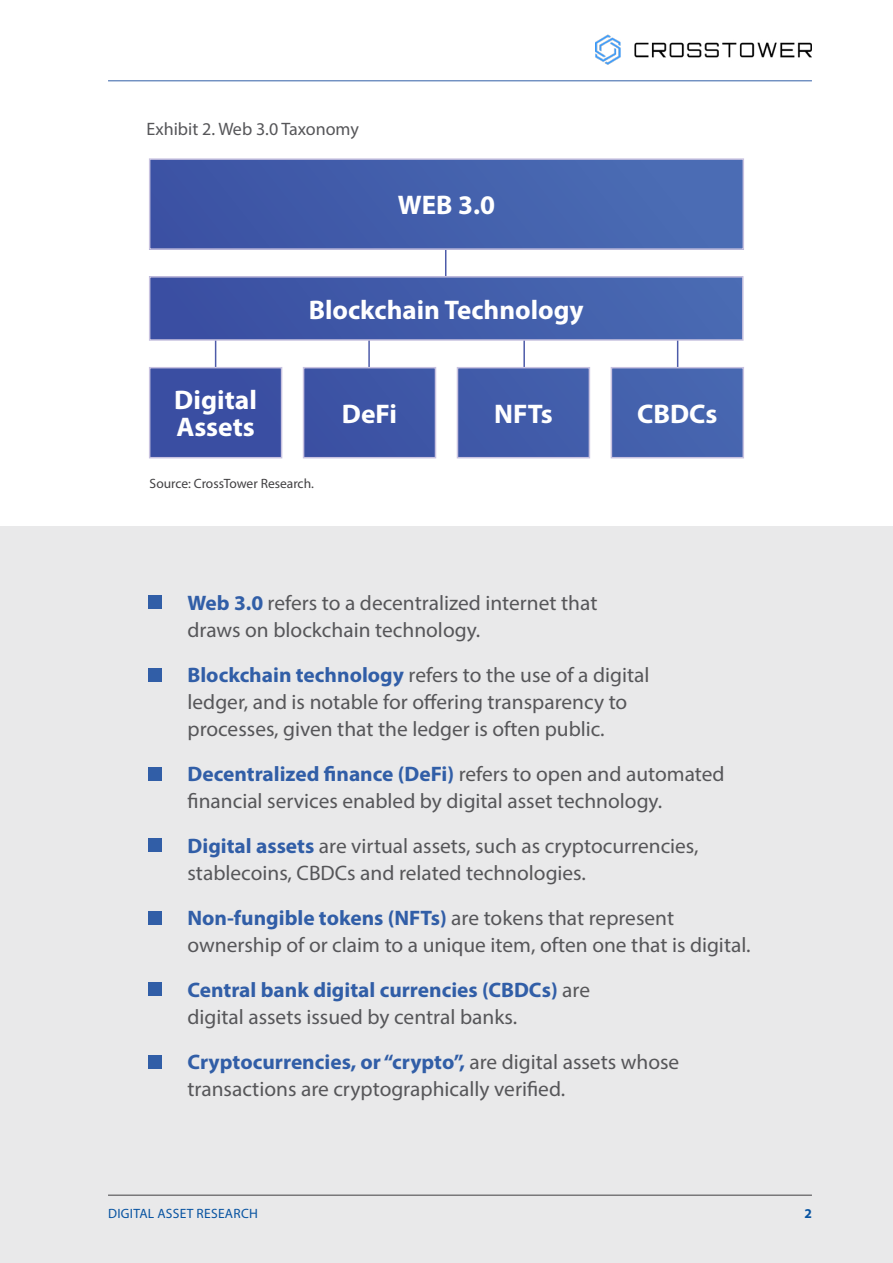
<style>
.page{position:relative;width:893px;height:1263px;background:#fff}
.page>*{position:absolute;margin:0;border:0;box-sizing:border-box;transform-origin:0 0}
.t1{font:700 27px/27px "Myriad Pro";color:#fff}
.t2{font:21px/27px "Myriad Pro";color:#565659}
.t3{font:18px "Myriad Pro";color:#565659}
.t4{font:13.5px "Myriad Pro";color:#414042}
.t5{font:13.5px "Myriad Pro";letter-spacing:.02em;color:#0753a1}
.t6{font:700 13.5px "Myriad Pro";color:#0753a1}
.s1{font-weight:700;color:#315ea7}
</style>
<div class="page">
<div style="left:0;top:526px;width:893px;height:737px;background:#e9e9ea"></div>
<hr style="left:108px;top:1195px;width:704px;height:1px;background:#414042">
<hr style="left:108px;top:80px;width:704px;height:1px;background:#315ea7">
<img style="left:596px;top:34px;width:216px;height:31px">
<hr style="left:215px;top:333px;width:1px;height:50px;background:#4d5ba9">
<hr style="left:523px;top:333px;width:2px;height:50px;background:#4d5ba9">
<hr style="left:368px;top:333px;width:2px;height:50px;background:#4d5ba9">
<hr style="left:445px;top:247px;width:1px;height:49px;background:#4d5ba9">
<hr style="left:677px;top:333px;width:1px;height:50px;background:#4d5ba9">
<div style="left:150px;top:159px;width:593px;height:90px;background:linear-gradient(to right,#3b51a3,#4c6fb5)"></div>
<div style="left:149px;top:158px;width:595px;height:92px;border:2px solid #c8c2e0"></div>
<div style="left:150px;top:277px;width:593px;height:63px;background:linear-gradient(to right,#394da1,#4a6bb3)"></div>
<div style="left:149px;top:276px;width:595px;height:65px;border:2px solid #c8c2e0"></div>
<div style="left:150px;top:368px;width:132px;height:90px;background:#3a4ea2"></div>
<div style="left:149px;top:367px;width:133px;height:91px;border:2px solid #c8c2e0"></div>
<div style="left:304px;top:368px;width:131px;height:90px;background:#3d54a5"></div>
<div style="left:303px;top:367px;width:133px;height:91px;border:2px solid #c8c2e0"></div>
<div style="left:457px;top:368px;width:132px;height:90px;background:#415caa"></div>
<div style="left:457px;top:367px;width:133px;height:91px;border:2px solid #c8c2e0"></div>
<div style="left:611px;top:368px;width:132px;height:90px;background:#4664ae"></div>
<div style="left:611px;top:367px;width:133px;height:91px;border:2px solid #c8c2e0"></div>
<div style="left:148px;top:596px;width:13px;height:13px;background:#315ea7"></div>
<div style="left:148px;top:668px;width:13px;height:14px;background:#315ea7"></div>
<div style="left:148px;top:767px;width:13px;height:14px;background:#315ea7"></div>
<div style="left:148px;top:838px;width:13px;height:14px;background:#315ea7"></div>
<div style="left:148px;top:911px;width:13px;height:14px;background:#315ea7"></div>
<div style="left:148px;top:983px;width:14px;height:13px;background:#315ea7"></div>
<div style="left:148px;top:1055px;width:13px;height:14px;background:#315ea7"></div>
<p class="t3" style="left:147px;top:118px;width:214px">Exhibit 2. Web 3.0 Taxonomy</p>
<p class="t1" style="left:398px;top:191px;width:99px">WEB 3.0</p>
<p class="t1" style="left:174px;top:386px;width:84px">Digital<br>Assets</p>
<p class="t1" style="left:309px;top:295px;width:276px">Blockchain Technology</p>
<p class="t1" style="left:342px;top:399px;width:57px">DeFi</p>
<p class="t1" style="left:494px;top:399px;width:60px">NFTs</p>
<p class="t1" style="left:637px;top:399px;width:82px">CBDCs</p>
<p class="t4" style="left:150px;top:475px;width:166px">Source: CrossTower Research.</p>
<p class="t2" style="left:187px;top:589px;width:411px"><span class="s1">Web 3.0</span> refers to a decentralized internet that draws on blockchain technology.</p>
<p class="t2" style="left:187px;top:661px;width:463px"><span class="s1">Blockchain technology</span> refers to the use of a digital ledger, and is notable for offering transparency to processes, given that the ledger is often public.</p>
<p class="t2" style="left:187px;top:760px;width:539px"><span class="s1">Decentralized finance (DeFi)</span> refers to open and automated financial services enabled by digital asset technology.</p>
<p class="t2" style="left:187px;top:832px;width:513px"><span class="s1">Digital assets</span> are virtual assets, such as cryptocurrencies, stablecoins, CBDCs and related technologies.</p>
<p class="t2" style="left:187px;top:904px;width:565px"><span class="s1">Non-fungible tokens (NFTs)</span> are tokens that represent ownership of or claim to a unique item, often one that is digital.</p>
<p class="t2" style="left:187px;top:976px;width:404px"><span class="s1">Central bank digital currencies (CBDCs)</span> are digital assets issued by central banks.</p>
<p class="t2" style="left:187px;top:1048px;width:493px"><span class="s1">Cryptocurrencies, or “crypto”,</span> are digital assets whose transactions are cryptographically verified.</p>
<p class="t5" style="left:108px;top:1205px;width:151px">DIGITAL ASSET RESEARCH</p>
<p class="t6" style="left:804px;top:1204px;width:9px">2</p>
</div>
